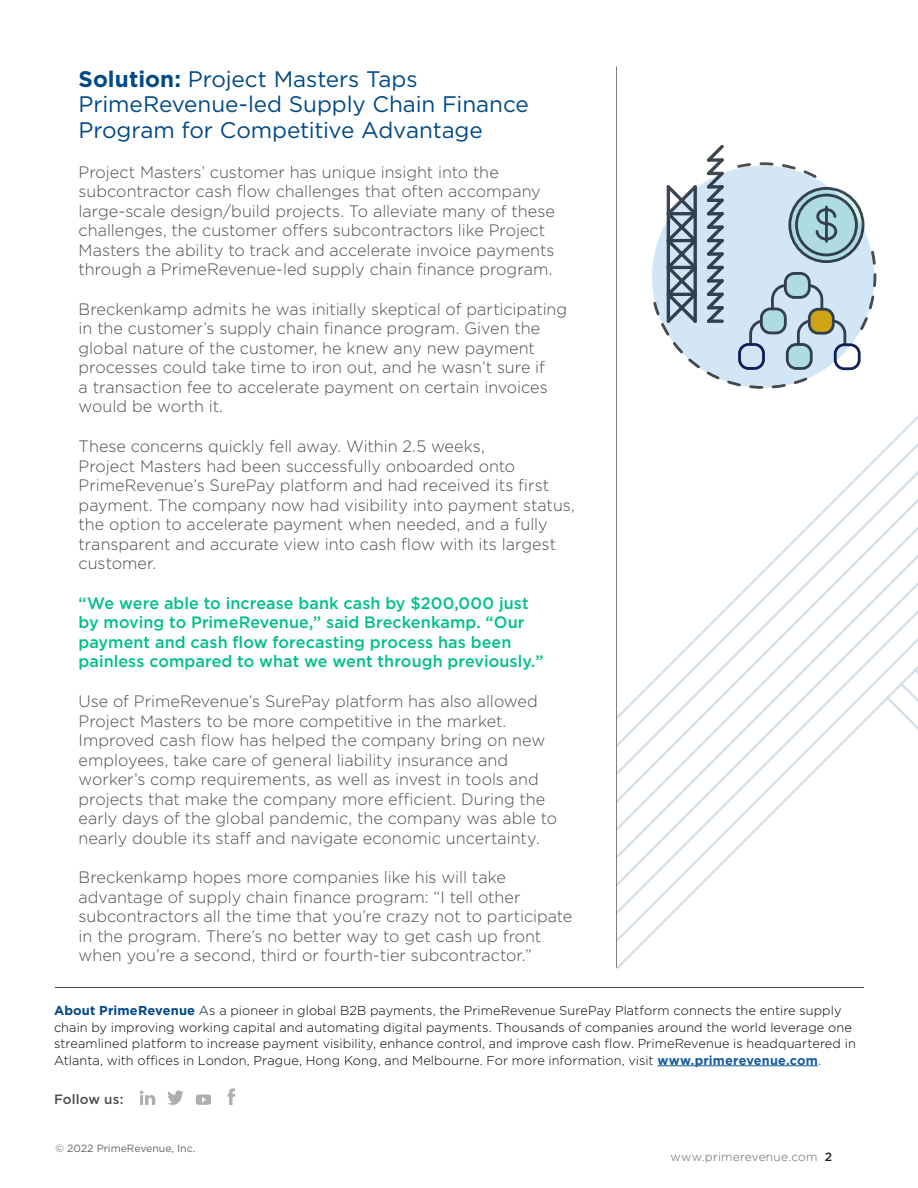
<style>
.page{position:relative;width:918px;height:1188px;background:#fff}
.page>*{position:absolute;margin:0;border:0;box-sizing:border-box;transform-origin:0 0}
.PR-Body{font:22.5px/25.5px "Gotham";letter-spacing:-.005em;color:#004987}
.PR-Body-2{font:300 16.5px/19.5px "Gotham";color:#4b4c4d}
.PR-Body-3{font:500 16.5px/19.5px "Gotham";letter-spacing:.005em;color:#00bf8a}
.t1{font:500 13.5px "Gotham";letter-spacing:.01em;color:#4b4c4d}
.PR-Body_Larger{font:300 12.9px/16.5px "Gotham";letter-spacing:.005em;color:#000}
.t2{font:300 12px "Gotham";letter-spacing:.02em;color:#636366}
.t3{font:10.5px "Gotham";color:#231f20}
.s1{font-weight:700}
.s2{font-weight:700;color:#004987}
.s3{font-weight:700;color:#175d9e}
.s4{color:#231f20}
.s5{font-weight:500;color:#231f20}
</style>
<div class="page">
<svg style="left:776px;top:529px;width:142px;height:28px"></svg>
<svg style="left:617px;top:557px;width:301px;height:413px"></svg>
<svg style="left:886px;top:668px;width:32px;height:169px"></svg>
<hr style="left:616px;top:66px;width:1px;height:902px;background:#636466">
<hr style="left:657px;top:1065px;width:161px;height:1px;background:#175d9e">
<hr style="left:55px;top:987px;width:809px;height:1px;background:#4b4c4d">
<svg style="left:140px;top:1091px;width:15px;height:14px"></svg>
<svg style="left:196px;top:1094px;width:15px;height:11px"></svg>
<svg style="left:228px;top:1089px;width:7px;height:16px"></svg>
<svg style="left:167px;top:1091px;width:17px;height:14px"></svg>
<svg style="left:859px;top:244px;width:18px;height:89px"></svg>
<div style="left:834px;top:343px;width:27px;height:27px;border:3px solid #13225c;border-radius:9px"></div>
<svg style="left:790px;top:188px;width:73px;height:74px"></svg>
<svg style="left:652px;top:145px;width:196px;height:244px"></svg>
<svg style="left:707px;top:158px;width:17px;height:4px"></svg>
<svg style="left:652px;top:166px;width:222px;height:222px;background:#b3c8d6"></svg>
<p class="PR-Body" style="left:79px;top:66px;width:452px"><span class="s1">Solution:</span> Project Masters Taps<br>PrimeRevenue-led Supply Chain Finance<br>Program for Competitive Advantage</p>
<p class="PR-Body-2" style="left:79px;top:162px;width:478px">Project Masters’ customer has unique insight into the subcontractor cash flow challenges that often accompany large-scale design/build projects. To alleviate many of these challenges, the customer offers subcontractors like Project Masters the ability to track and accelerate invoice payments through a PrimeRevenue-led supply chain finance program.</p>
<p class="PR-Body-2" style="left:79px;top:299px;width:490px">Breckenkamp admits he was initially skeptical of participating in the customer’s supply chain finance program. Given the global nature of the customer, he knew any new payment processes could take time to iron out, and he wasn’t sure if<br>a transaction fee to accelerate payment on certain invoices would be worth it.</p>
<p class="PR-Body-2" style="left:79px;top:436px;width:498px">These concerns quickly fell away. Within 2.5 weeks,<br>Project Masters had been successfully onboarded onto PrimeRevenue’s SurePay platform and had received its first payment. The company now had visibility into payment status, the option to accelerate payment when needed, and a fully transparent and accurate view into cash flow with its largest customer.</p>
<p class="PR-Body-3" style="left:79px;top:593px;width:466px">“We were able to increase bank cash by $200,000 just by moving to PrimeRevenue,” said Breckenkamp. “Our payment and cash flow forecasting process has been painless compared to what we went through previously.”</p>
<p class="PR-Body-2" style="left:79px;top:691px;width:480px">Use of PrimeRevenue’s SurePay platform has also allowed Project Masters to be more competitive in the market.<br>Improved cash flow has helped the company bring on new employees, take care of general liability insurance and worker’s comp requirements, as well as invest in tools and projects that make the company more efficient. During the early days of the global pandemic, the company was able to nearly double its staff and navigate economic uncertainty.</p>
<p class="PR-Body-2" style="left:79px;top:867px;width:495px">Breckenkamp hopes more companies like his will take advantage of supply chain finance program: “I tell other subcontractors all the time that you’re crazy not to participate in the program. There’s no better way to get cash up front when you’re a second, third or fourth-tier subcontractor.”</p>
<p class="PR-Body_Larger" style="left:54px;top:1002px;width:803px"><span class="s2">About PrimeRevenue</span> As a pioneer in global B2B payments, the PrimeRevenue SurePay Platform connects the entire supply chain by improving working capital and automating digital payments. Thousands of companies around the world leverage one streamlined platform to increase payment visibility, enhance control, and improve cash flow. PrimeRevenue is headquartered in Atlanta, with offices in London, Prague, Hong Kong, and Melbourne. For more information, visit <span class="s3">www.primerevenue.com</span><span class="s4">.</span></p>
<p class="t1" style="left:54px;top:1090px;width:71px">Follow us:</p>
<p class="t3" style="left:55px;top:1143px;width:141px">© 2022 PrimeRevenue, Inc.</p>
<p class="t2" style="left:670px;top:1150px;width:163px">www.primerevenue.com <span class="s5">2</span></p>
</div>
